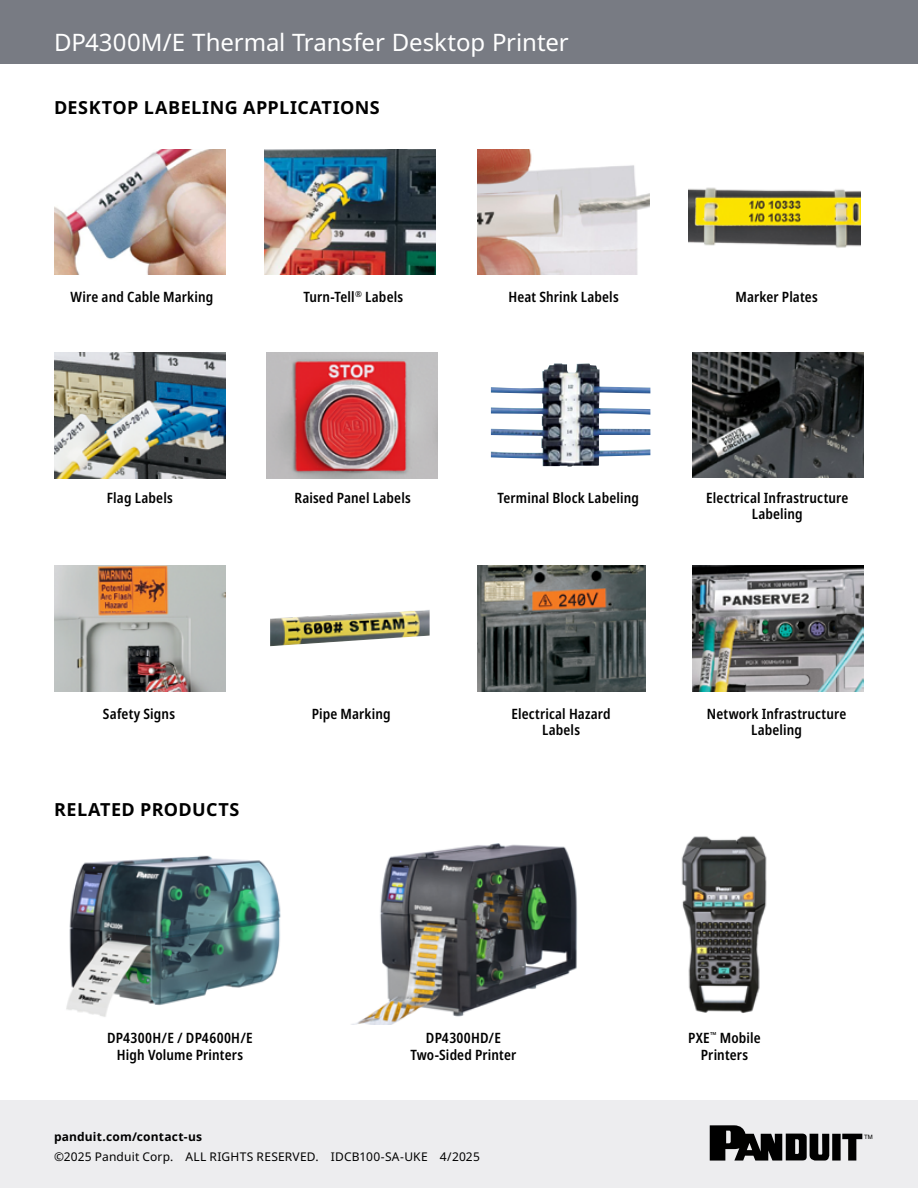
<style>
.page{position:relative;width:918px;height:1188px;background:#fff}
.page>*{position:absolute;margin:0;border:0;box-sizing:border-box;transform-origin:0 0}
.t1{font:24px "Noto Sans";letter-spacing:-.005em;color:#fff}
.t2{font:700 18px "Noto Sans";letter-spacing:.025em;color:#000}
.t3{font:700 15px "Noto Sans";color:#000}
.t4{font:600 14.25px/16.5px "Noto Sans Condensed";letter-spacing:.01em;color:#000;text-align:center}
.t5{font:12px "Noto Sans";letter-spacing:.015em;color:#000}
.t6{font:700 12px "Noto Sans";letter-spacing:.015em;color:#000}
.t7{font:6px "Helvetica";color:#000}
</style>
<div class="page">
<div style="left:0;top:1100px;width:918px;height:88px;background:#ededef"></div>
<svg style="left:710px;top:1125px;width:152px;height:36px"></svg>
<div style="left:0;top:0;width:918px;height:64px;background:#787b83"></div>
<img style="left:54px;top:149px;width:171px;height:125px">
<img style="left:478px;top:149px;width:171px;height:125px">
<img style="left:491px;top:363px;width:159px;height:104px">
<img style="left:270px;top:610px;width:160px;height:36px">
<img style="left:692px;top:352px;width:172px;height:126px">
<img style="left:264px;top:149px;width:172px;height:125px">
<img style="left:688px;top:187px;width:172px;height:61px">
<img style="left:54px;top:565px;width:172px;height:126px">
<img style="left:266px;top:352px;width:172px;height:126px">
<img style="left:477px;top:565px;width:169px;height:126px">
<img style="left:692px;top:565px;width:172px;height:126px">
<img style="left:54px;top:352px;width:172px;height:126px">
<img style="left:66px;top:855px;width:215px;height:162px">
<img style="left:355px;top:843px;width:223px;height:181px">
<img style="left:681px;top:836px;width:86px;height:177px">
<h1 class="t1" style="left:54px;top:25px;width:516px">DP4300M/E Thermal Transfer Desktop Printer</h1>
<p class="t2" style="left:54px;top:94px;width:327px">DESKTOP LABELING APPLICATIONS</p>
<p class="t4" style="left:71px;top:289px;width:144px">Wire and Cable Marking</p>
<p class="t4" style="left:508px;top:289px;width:112px">Heat Shrink Labels</p>
<p class="t4" style="left:303px;top:289px;width:101px">Turn-Tell<sup>®</sup> Labels</p>
<p class="t4" style="left:735px;top:289px;width:84px">Marker Plates</p>
<p class="t4" style="left:107px;top:489px;width:67px">Flag Labels</p>
<p class="t4" style="left:294px;top:489px;width:118px">Raised Panel Labels</p>
<p class="t4" style="left:103px;top:706px;width:74px">Safety Signs</p>
<p class="t2" style="left:54px;top:797px;width:187px">RELATED PRODUCTS</p>
<p class="t4" style="left:312px;top:706px;width:81px">Pipe Marking</p>
<p class="t4" style="left:498px;top:489px;width:143px">Terminal Block Labeling</p>
<p class="t4" style="left:706px;top:489px;width:144px">Electrical Infrastructure<br>Labeling</p>
<p class="t4" style="left:511px;top:706px;width:101px">Electrical Hazard<br>Labels</p>
<p class="t4" style="left:707px;top:706px;width:141px">Network Infrastructure<br>Labeling</p>
<p class="t4" style="left:107px;top:1030px;width:147px">DP4300H/E / DP4600H/E<br>High Volume Printers</p>
<p class="t4" style="left:411px;top:1030px;width:107px">DP4300HD/E<br>Two-Sided Printer</p>
<p class="t4" style="left:688px;top:1030px;width:74px">PXE<sup>™</sup> Mobile<br>Printers</p>
<p class="t6" style="left:54px;top:1128px;width:150px">panduit.com/contact-us</p>
<p class="t7" style="left:864px;top:1133px;width:10px">TM</p>
<p class="t5" style="left:54px;top:1148px;width:427px">©2025 Panduit Corp. ALL RIGHTS RESERVED. IDCB100-SA-UKE 4/2025</p>
<p class="t3" style="left:54px;top:1145px;width:97px">panduit.com</p>
</div>
